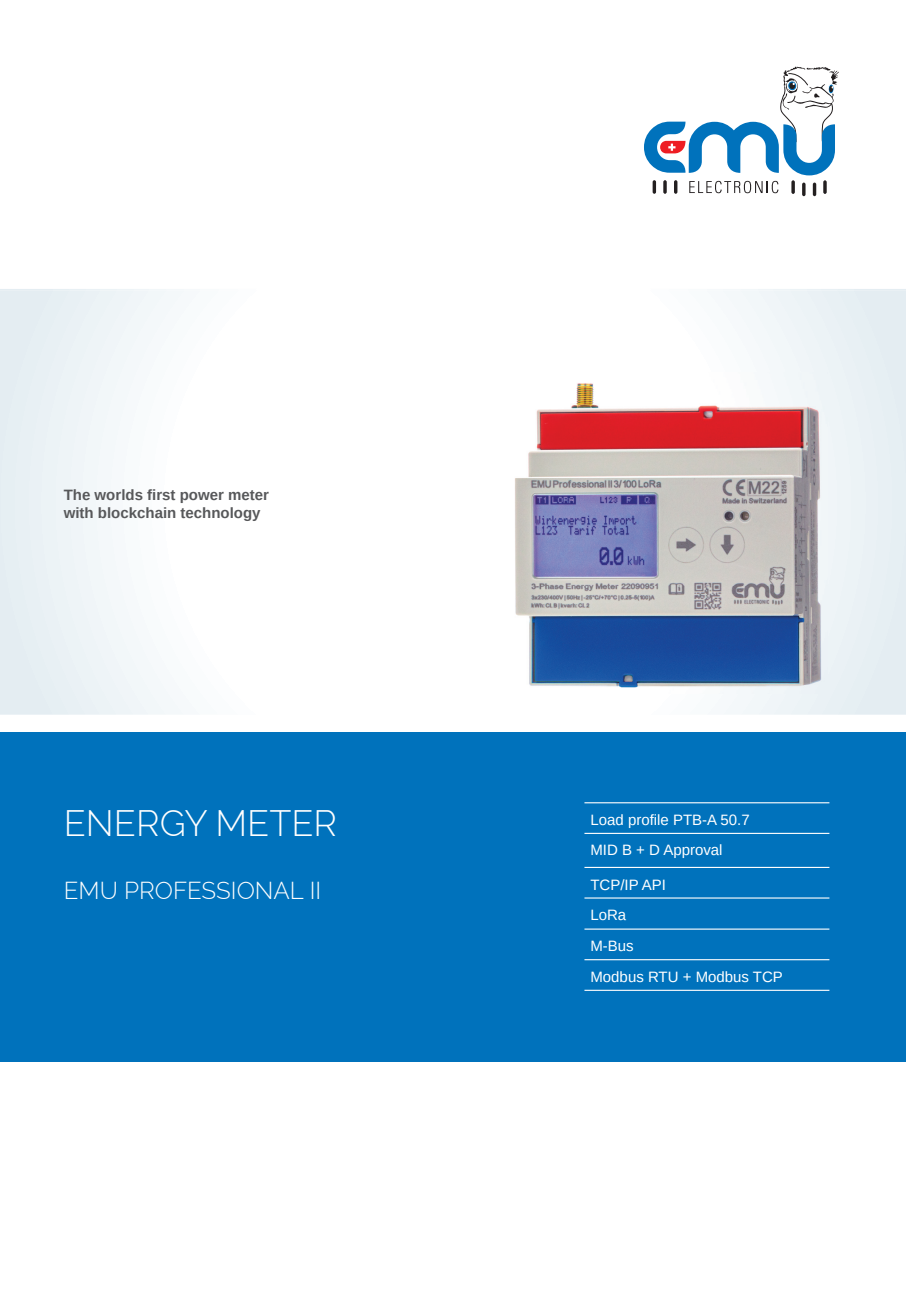
<style>
.page{position:relative;width:906px;height:1289px;background:#fff}
.page>*{position:absolute;margin:0;border:0;box-sizing:border-box;transform-origin:0 0}
.t1{font:300 36px "Raleway";color:#fff}
.t2{font:300 24px "Raleway";color:#fff}
.t3{font:15px/30.8px "Arimo";color:#fff}
.t4{font:700 15px/18px "Arimo";color:#57585a}
</style>
<div class="page">
<svg style="left:644px;top:66px;width:195px;height:109px"></svg>
<svg style="left:689px;top:181px;width:89px;height:12px"></svg>
<hr style="left:674px;top:180px;width:3px;height:14px;background:#231f20;border-radius:2px">
<svg style="left:663px;top:180px;width:4px;height:14px"></svg>
<svg style="left:652px;top:180px;width:4px;height:14px"></svg>
<hr style="left:813px;top:182px;width:3px;height:14px;background:#231f20;border-radius:2px">
<hr style="left:802px;top:182px;width:3px;height:14px;background:#231f20;border-radius:2px">
<svg style="left:791px;top:180px;width:4px;height:14px"></svg>
<hr style="left:823px;top:180px;width:3px;height:14px;background:#231f20;border-radius:2px">
<div style="left:0;top:731px;width:906px;height:330px;background:#0072bc"></div>
<hr style="left:584px;top:802px;width:245px;height:1px;background:#fff">
<hr style="left:584px;top:832px;width:245px;height:2px;background:#fff">
<hr style="left:584px;top:866px;width:245px;height:2px;background:#fff">
<hr style="left:584px;top:897px;width:245px;height:1px;background:#fff">
<hr style="left:584px;top:928px;width:245px;height:1px;background:#fff">
<hr style="left:584px;top:959px;width:245px;height:1px;background:#fff">
<hr style="left:584px;top:989px;width:245px;height:1px;background:#fff">
<svg style="left:0;top:290px;width:906px;height:424px"></svg>
<img style="left:510px;top:372px;width:317px;height:321px">
<p class="t4" style="left:64px;top:486px;width:207px">The worlds first power meter with blockchain technology</p>
<h1 class="t1" style="left:64px;top:802px;width:275px">ENERGY METER</h1>
<h2 class="t2" style="left:64px;top:876px;width:259px">EMU PROFESSIONAL II</h2>
<p class="t3" style="left:590px;top:804px;width:161px">Load profile PTB-A 50.7<br>MID B + D Approval</p>
<p class="t3" style="left:590px;top:869px;width:194px">TCP/IP API<br>LoRa<br>M-Bus<br>Modbus RTU + Modbus TCP</p>
</div>
